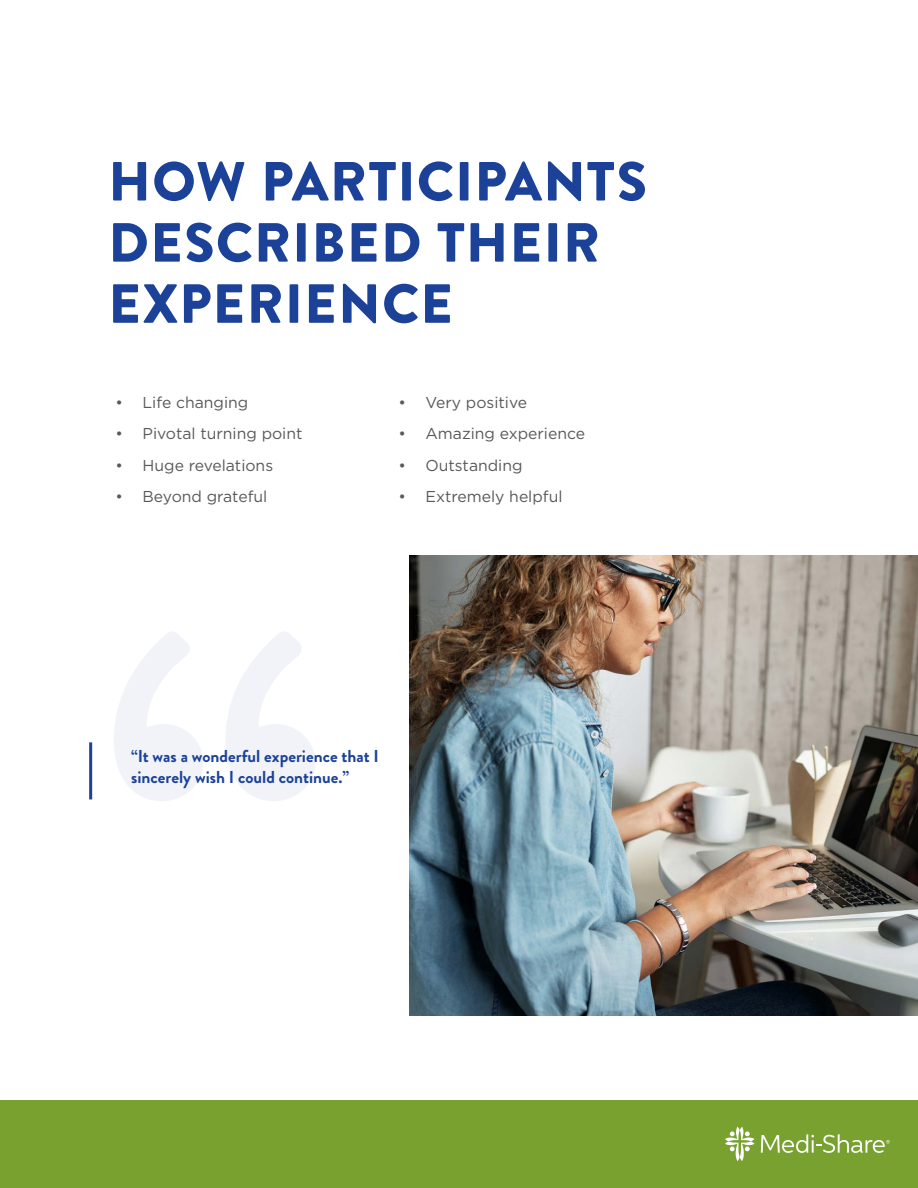
<style>
.page{position:relative;width:918px;height:1188px;background:#fff}
.page>*{position:absolute;margin:0;border:0;box-sizing:border-box;transform-origin:0 0}
.t1{font:700 580.35px "Brandon Grotesque";color:#1b4298}
.t2{font:900 55.05px/61.2px "Brandon Grotesque";letter-spacing:.025em;color:#1b4298}
.t3{font:700 17.25px/21px "Brandon Grotesque";color:#1b4298}
.t4{font:15.75px "Gotham";color:#58595b}
</style>
<div class="page">
<div style="left:0;top:1100px;width:918px;height:88px;background:#78a12f"></div>
<svg style="left:725px;top:1127px;width:29px;height:34px"></svg>
<svg style="left:761px;top:1134px;width:129px;height:19px"></svg>
<hr style="left:89px;top:742px;width:3px;height:57px;background:#1b4298">
<img style="left:409px;top:555px;width:509px;height:461px">
<h2 class="t2" style="left:108px;top:152px;width:540px">HOW PARTICIPANTS<br>DESCRIBED THEIR<br>EXPERIENCE</h2>
<p class="t4" style="left:116px;top:394px;width:134px">• Life changing</p>
<p class="t4" style="left:116px;top:425px;width:188px">• Pivotal turning point</p>
<p class="t4" style="left:116px;top:457px;width:159px">• Huge revelations</p>
<p class="t4" style="left:116px;top:488px;width:153px">• Beyond grateful</p>
<p class="t4" style="left:399px;top:394px;width:130px">• Very positive</p>
<p class="t4" style="left:399px;top:425px;width:188px">• Amazing experience</p>
<p class="t4" style="left:399px;top:457px;width:126px">• Outstanding</p>
<p class="t4" style="left:399px;top:488px;width:166px">• Extremely helpful</p>
<h1 class="t1" style="left:100px;top:437px;width:229px">“</h1>
<p class="t3" style="left:131px;top:746px;width:249px">“It was a wonderful experience that I sincerely wish I could continue.”</p>
</div>
